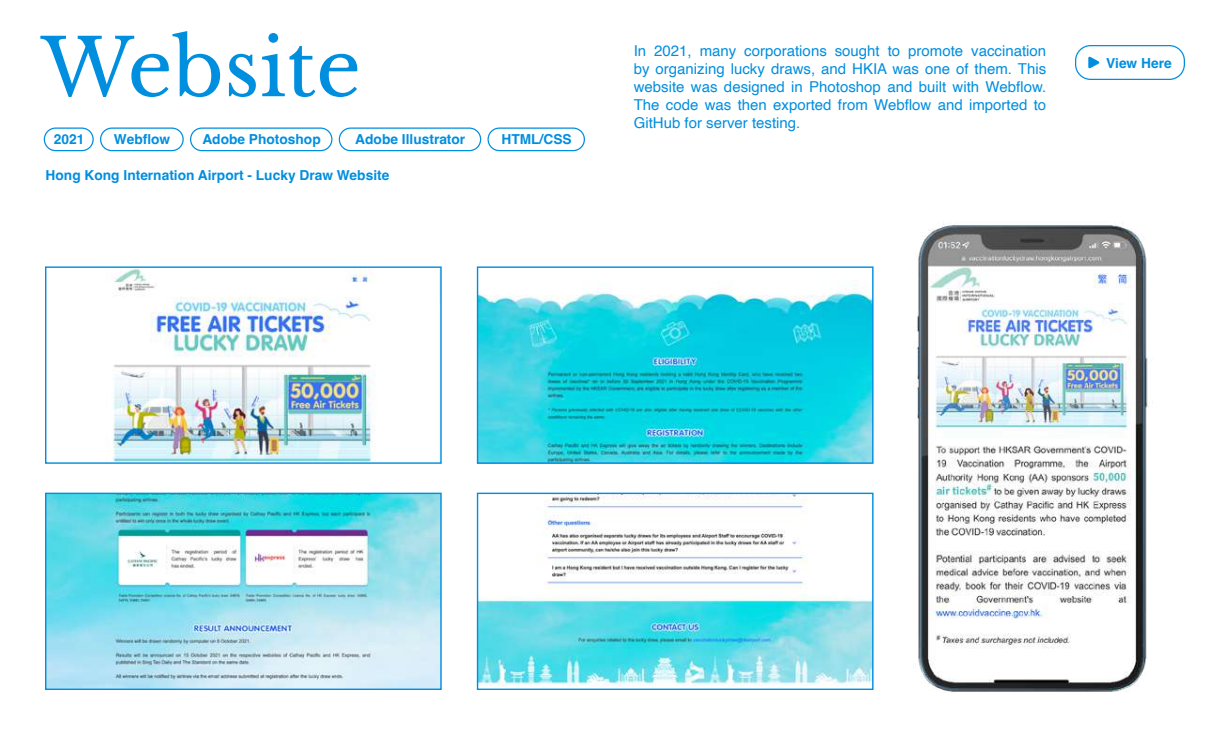
<style>
.page{position:relative;width:1230px;height:735px;background:#fff}
.page>*{position:absolute;margin:0;border:0;box-sizing:border-box;transform-origin:0 0}
.t1{font:78.5px "Libre Baskerville";color:#008edf}
.t2{font:15px/18px "Helvetica";color:#008edf;text-align:justify}
.t3{font:700 13.75px "Helvetica";color:#008edf}
</style>
<div class="page">
<img style="left:112px;top:268px;width:328px;height:194px">
<div style="left:45px;top:266px;width:397px;height:198px;border:1px solid #008edf"></div>
<img style="left:47px;top:495px;width:393px;height:193px">
<div style="left:45px;top:493px;width:397px;height:197px;border:1px solid #008edf"></div>
<img style="left:479px;top:284px;width:393px;height:178px">
<div style="left:477px;top:266px;width:397px;height:198px;border:1px solid #008edf"></div>
<img style="left:479px;top:495px;width:393px;height:191px">
<div style="left:477px;top:493px;width:397px;height:197px;border:1px solid #008edf"></div>
<img style="left:916px;top:224px;width:237px;height:468px">
<div style="left:44px;top:128px;width:50px;height:23px;border:1px solid #008edf;border-radius:11px"></div>
<div style="left:100px;top:128px;width:84px;height:23px;border:1px solid #008edf;border-radius:11px"></div>
<div style="left:190px;top:128px;width:142px;height:23px;border:1px solid #008edf;border-radius:11px"></div>
<div style="left:339px;top:128px;width:142px;height:23px;border:1px solid #008edf;border-radius:11px"></div>
<div style="left:488px;top:128px;width:97px;height:23px;border:1px solid #008edf;border-radius:11px"></div>
<div style="left:1075px;top:45px;width:110px;height:35px;border:1px solid #008edf;border-radius:15px"></div>
<svg style="left:1088px;top:56px;width:11px;height:13px"></svg>
<h1 class="t1" style="left:41px;top:20px;width:321px">Website</h1>
<p class="t3" style="left:54px;top:131px;width:32px">2021</p>
<p class="t3" style="left:114px;top:131px;width:58px">Webflow</p>
<p class="t3" style="left:202px;top:131px;width:120px">Adobe Photoshop</p>
<p class="t3" style="left:355px;top:131px;width:112px">Adobe Illustrator</p>
<p class="t3" style="left:501px;top:131px;width:72px">HTML/CSS</p>
<p class="t3" style="left:46px;top:166px;width:345px">Hong Kong Internation Airport - Lucky Draw Website</p>
<p class="t2" style="left:634px;top:42px;width:414px">In 2021, many corporations sought to promote vaccination by organizing lucky draws, and HKIA was one of them. This website was designed in Photoshop and built with Webflow.<br>The code was then exported from Webflow and imported to GitHub for server testing.</p>
<p class="t3" style="left:1106px;top:55px;width:67px">View Here</p>
</div>
